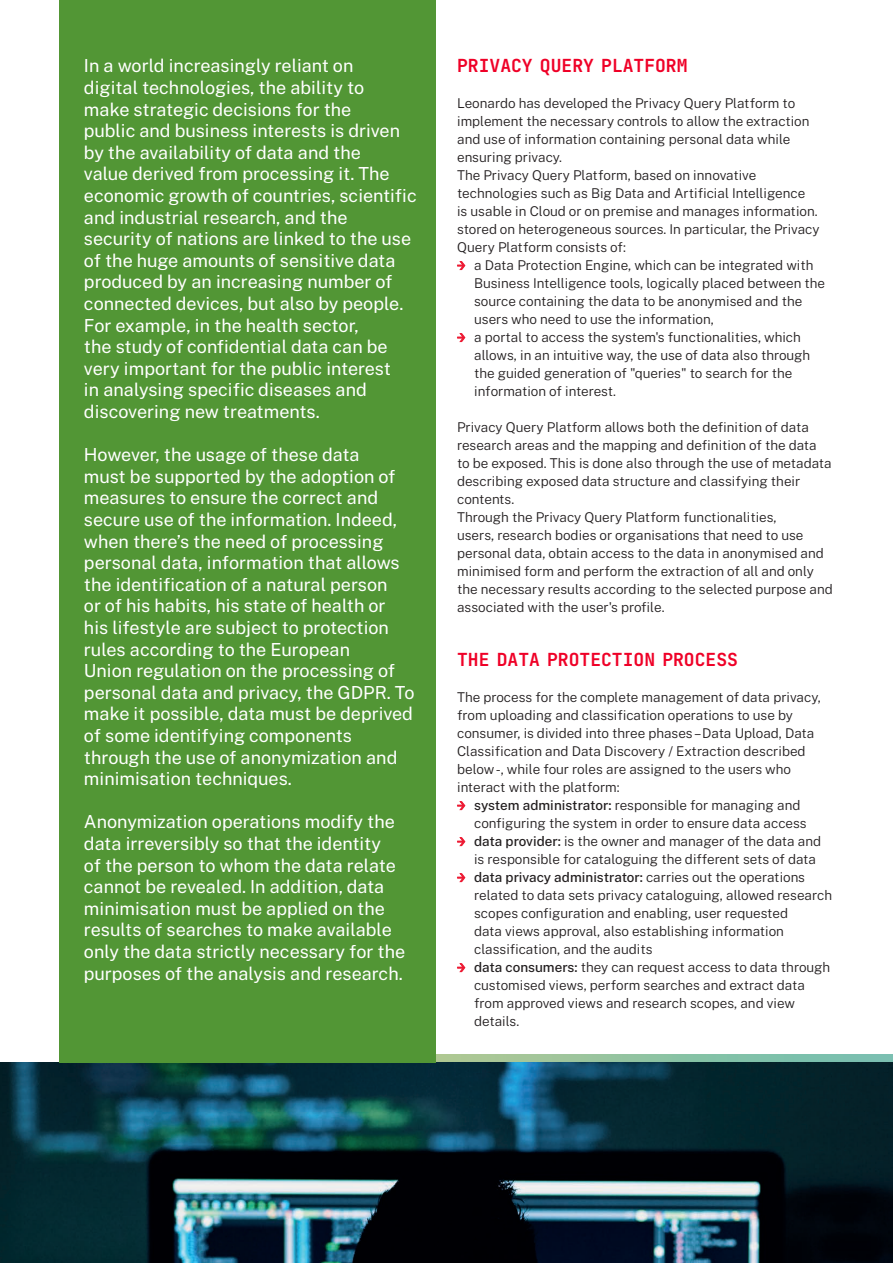
<style>
.page{position:relative;width:893px;height:1263px;background:#fff}
.page>*{position:absolute;margin:0;border:0;box-sizing:border-box;transform-origin:0 0}
.Testo_big_-_12_auto{font:18px/21.6px "Public Sans";color:#fff}
.Titolo_1_-_12_auto{font:18px "Tekne LDO Variable";color:#ef0027}
.Testo_-_9_auto{font:300 13.5px/18px "Public Sans";color:#231f20}
.s1{font-weight:500}
</style>
<div class="page">
<svg style="left:436px;top:1054px;width:457px;height:8px"></svg>
<img style="left:0;top:1062px;width:893px;height:201px">
<div style="left:60px;top:0;width:376px;height:1062px;background:#529635"></div>
<p class="Testo_big_-_12_auto" style="left:84px;top:54px;width:334px">In a world increasingly reliant on<br>digital technologies, the ability to<br>make strategic decisions for the<br>public and business interests is driven by the availability of data and the<br>value derived from processing it. The economic growth of countries, scientific and industrial research, and the security of nations are linked to the use of the huge amounts of sensitive data produced by an increasing number of connected devices, but also by people.<br>For example, in the health sector,<br>the study of confidential data can be very important for the public interest<br>in analysing specific diseases and discovering new treatments.</p>
<p class="Testo_big_-_12_auto" style="left:84px;top:443px;width:332px">However, the usage of these data<br>must be supported by the adoption of measures to ensure the correct and secure use of the information. Indeed, when there’s the need of processing personal data, information that allows the identification of a natural person<br>or of his habits, his state of health or<br>his lifestyle are subject to protection rules according to the European<br>Union regulation on the processing of personal data and privacy, the GDPR. To make it possible, data must be deprived of some identifying components through the use of anonymization and minimisation techniques.</p>
<p class="Testo_big_-_12_auto" style="left:84px;top:810px;width:323px">Anonymization operations modify the data irreversibly so that the identity<br>of the person to whom the data relate cannot be revealed. In addition, data minimisation must be applied on the results of searches to make available only the data strictly necessary for the purposes of the analysis and research.</p>
<p class="Titolo_1_-_12_auto" style="left:457px;top:52px;width:232px">PRIVACY QUERY PLATFORM</p>
<p class="Testo_-_9_auto" style="left:457px;top:93px;width:354px">Leonardo has developed the Privacy Query Platform to implement the necessary controls to allow the extraction and use of information containing personal data while ensuring privacy.</p>
<p class="Testo_-_9_auto" style="left:457px;top:165px;width:364px">The Privacy Query Platform, based on innovative technologies such as Big Data and Artificial Intelligence<br>is usable in Cloud or on premise and manages information. stored on heterogeneous sources. In particular, the Privacy Query Platform consists of:</p>
<p class="Testo_-_9_auto" style="left:474px;top:255px;width:353px">a Data Protection Engine, which can be integrated with Business Intelligence tools, logically placed between the source containing the data to be anonymised and the users who need to use the information,</p>
<p class="Testo_-_9_auto" style="left:474px;top:327px;width:338px">a portal to access the system's functionalities, which allows, in an intuitive way, the use of data also through the guided generation of "queries" to search for the information of interest.</p>
<p class="Testo_-_9_auto" style="left:457px;top:417px;width:376px">Privacy Query Platform allows both the definition of data research areas and the mapping and definition of the data to be exposed. This is done also through the use of metadata describing exposed data structure and classifying their contents.</p>
<p class="Testo_-_9_auto" style="left:457px;top:507px;width:377px">Through the Privacy Query Platform functionalities,<br>users, research bodies or organisations that need to use personal data, obtain access to the data in anonymised and minimised form and perform the extraction of all and only the necessary results according to the selected purpose and associated with the user's profile.</p>
<p class="Titolo_1_-_12_auto" style="left:457px;top:646px;width:282px">THE DATA PROTECTION PROCESS</p>
<p class="Testo_-_9_auto" style="left:457px;top:687px;width:365px">The process for the complete management of data privacy, from uploading and classification operations to use by consumer, is divided into three phases – Data Upload, Data Classification and Data Discovery / Extraction described below -, while four roles are assigned to the users who interact with the platform:</p>
<p class="Testo_-_9_auto" style="left:474px;top:795px;width:334px"><span class="s1">system administrator:</span> responsible for managing and configuring the system in order to ensure data access</p>
<p class="Testo_-_9_auto" style="left:474px;top:831px;width:349px"><span class="s1">data provider:</span> is the owner and manager of the data and is responsible for cataloguing the different sets of data</p>
<p class="Testo_-_9_auto" style="left:474px;top:867px;width:359px"><span class="s1">data privacy administrator:</span> carries out the operations related to data sets privacy cataloguing, allowed research scopes configuration and enabling, user requested<br>data views approval, also establishing information classification, and the audits</p>
<p class="Testo_-_9_auto" style="left:474px;top:957px;width:358px"><span class="s1">data consumers:</span> they can request access to data through customised views, perform searches and extract data from approved views and research scopes, and view details.</p>
</div>
